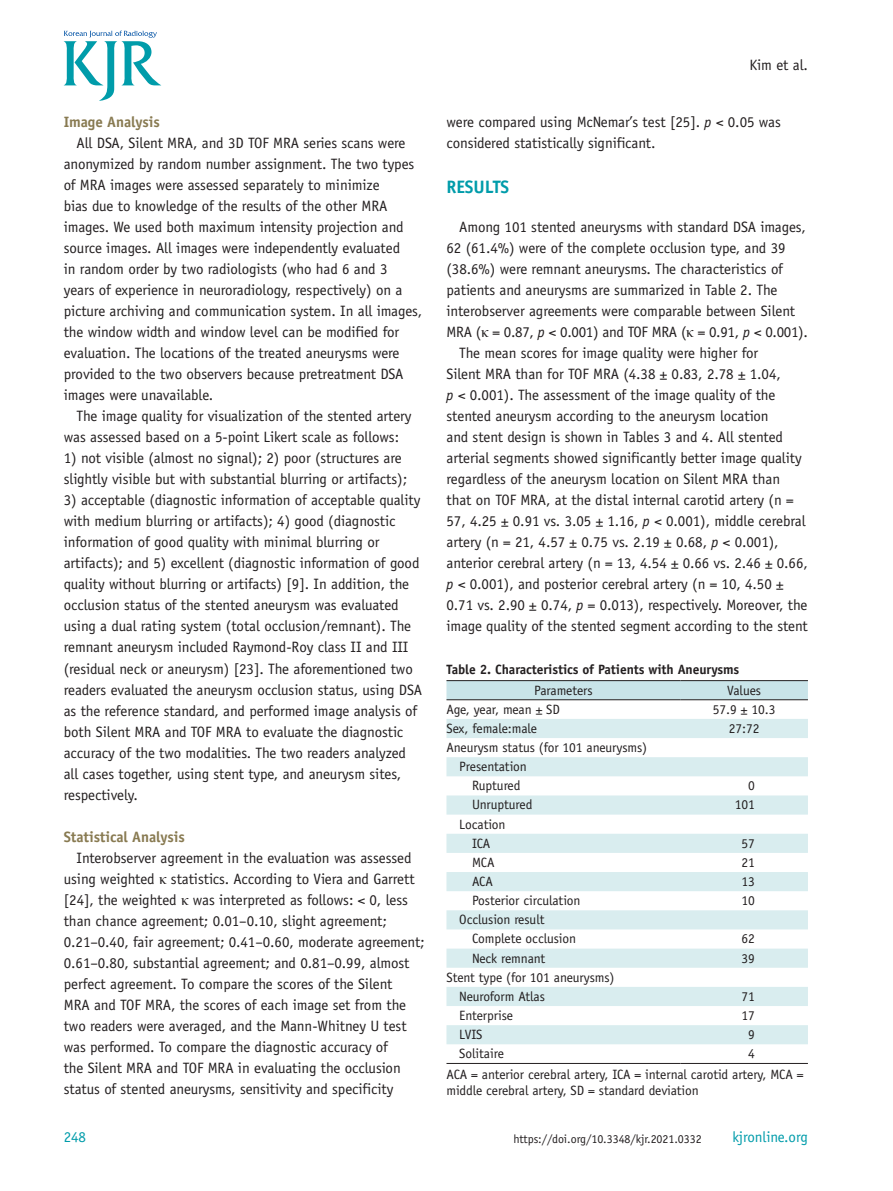
<style>
.page{position:relative;width:893px;height:1191px;background:#fff}
.page>*{position:absolute;margin:0;border:0;box-sizing:border-box;transform-origin:0 0}
.t1{font:700 18px "Officina Sans Std";letter-spacing:-.005em;color:#009caa}
.t2{font:15px/21px "Officina Sans Std";letter-spacing:-.005em;color:#231f20}
.t3{font:700 15px "Officina Sans Std";letter-spacing:-.005em;color:#887a51}
.t4{font:15px "Officina Sans Std";letter-spacing:-.005em;color:#009caa}
.t5{font:13.5px/19.2px "Officina Sans Std";letter-spacing:-.005em;color:#231f20}
.t6{font:700 13.5px "Officina Sans Std";letter-spacing:-.005em;color:#231f20}
.t7{font:12px "Officina Sans Std";letter-spacing:-.005em;color:#231f20}
.s1{font-family:"Times New Roman"}
.s2{font-style:italic}
</style>
<div class="page">
<svg style="left:64px;top:31px;width:97px;height:70px"></svg>
<div style="left:446px;top:681px;width:362px;height:18px;background:#c9e4e9"></div>
<svg style="left:446px;top:719px;width:362px;height:325px;fill:#d9edef"></svg>
<hr style="left:446px;top:1063px;width:234px;height:1px;background:#231f20">
<hr style="left:680px;top:1063px;width:128px;height:1px;background:#231f20">
<hr style="left:446px;top:680px;width:234px;height:1px;background:#231f20">
<hr style="left:680px;top:680px;width:128px;height:1px;background:#231f20">
<hr style="left:446px;top:699px;width:234px;height:1px;background:#231f20">
<hr style="left:680px;top:699px;width:128px;height:1px;background:#231f20">
<p class="t3" style="left:64px;top:113px;width:97px">Image Analysis</p>
<p class="t2" style="left:64px;top:133px;width:360px;text-indent:13px">All DSA, Silent MRA, and 3D TOF MRA series scans were anonymized by random number assignment. The two types of MRA images were assessed separately to minimize<br>bias due to knowledge of the results of the other MRA images. We used both maximum intensity projection and source images. All images were independently evaluated<br>in random order by two radiologists (who had 6 and 3<br>years of experience in neuroradiology, respectively) on a picture archiving and communication system. In all images, the window width and window level can be modified for evaluation. The locations of the treated aneurysms were provided to the two observers because pretreatment DSA images were unavailable.</p>
<p class="t2" style="left:64px;top:406px;width:349px;text-indent:13px">The image quality for visualization of the stented artery was assessed based on a 5-point Likert scale as follows:</p>
<p class="t2" style="left:64px;top:448px;width:345px">1) not visible (almost no signal); 2) poor (structures are slightly visible but with substantial blurring or artifacts);</p>
<p class="t2" style="left:64px;top:490px;width:360px">3) acceptable (diagnostic information of acceptable quality with medium blurring or artifacts); 4) good (diagnostic information of good quality with minimal blurring or artifacts); and 5) excellent (diagnostic information of good quality without blurring or artifacts) [9]. In addition, the occlusion status of the stented aneurysm was evaluated using a dual rating system (total occlusion/remnant). The remnant aneurysm included Raymond-Roy class II and III (residual neck or aneurysm) [23]. The aforementioned two readers evaluated the aneurysm occlusion status, using DSA as the reference standard, and performed image analysis of both Silent MRA and TOF MRA to evaluate the diagnostic accuracy of the two modalities. The two readers analyzed all cases together, using stent type, and aneurysm sites, respectively.</p>
<p class="t3" style="left:64px;top:827px;width:123px">Statistical Analysis</p>
<p class="t2" style="left:64px;top:847px;width:362px;text-indent:13px">Interobserver agreement in the evaluation was assessed using weighted <span class="s1">κ</span> statistics. According to Viera and Garrett [24], the weighted <span class="s1">κ</span> was interpreted as follows: &lt; 0, less than chance agreement; 0.01–0.10, slight agreement; 0.21–0.40, fair agreement; 0.41–0.60, moderate agreement; 0.61–0.80, substantial agreement; and 0.81–0.99, almost perfect agreement. To compare the scores of the Silent<br>MRA and TOF MRA, the scores of each image set from the two readers were averaged, and the Mann-Whitney U test was performed. To compare the diagnostic accuracy of<br>the Silent MRA and TOF MRA in evaluating the occlusion status of stented aneurysms, sensitivity and specificity</p>
<p class="t4" style="left:64px;top:1128px;width:24px">248</p>
<p class="t2" style="left:749px;top:54px;width:60px">Kim et al.</p>
<p class="t2" style="left:446px;top:112px;width:336px">were compared using McNemar’s test [25]. <span class="s2">p</span> &lt; 0.05 was considered statistically significant.</p>
<p class="t1" style="left:446px;top:175px;width:64px">RESULTS</p>
<p class="t2" style="left:459px;top:217px;width:348px">Among 101 stented aneurysms with standard DSA images,</p>
<p class="t2" style="left:446px;top:238px;width:341px">62 (61.4%) were of the complete occlusion type, and 39</p>
<p class="t2" style="left:446px;top:259px;width:338px">(38.6%) were remnant aneurysms. The characteristics of</p>
<p class="t2" style="left:446px;top:280px;width:332px">patients and aneurysms are summarized in Table 2. The</p>
<p class="t2" style="left:446px;top:301px;width:350px">interobserver agreements were comparable between Silent</p>
<p class="t2" style="left:446px;top:322px;width:363px">MRA (<span class="s1">κ</span> = 0.87, <span class="s2">p</span> &lt; 0.001) and TOF MRA (<span class="s1">κ</span> = 0.91, <span class="s2">p</span> &lt; 0.001).</p>
<p class="t2" style="left:459px;top:343px;width:300px">The mean scores for image quality were higher for</p>
<p class="t2" style="left:446px;top:364px;width:336px">Silent MRA than for TOF MRA (4.38 ± 0.83, 2.78 ± 1.04,</p>
<p class="t2" style="left:446px;top:385px;width:330px"><span class="s2">p</span> &lt; 0.001). The assessment of the image quality of the</p>
<p class="t2" style="left:446px;top:406px;width:324px">stented aneurysm according to the aneurysm location</p>
<p class="t2" style="left:446px;top:427px;width:338px">and stent design is shown in Tables 3 and 4. All stented</p>
<p class="t2" style="left:446px;top:448px;width:357px">arterial segments showed significantly better image quality</p>
<p class="t2" style="left:446px;top:469px;width:335px">regardless of the aneurysm location on Silent MRA than</p>
<p class="t2" style="left:446px;top:490px;width:349px">that on TOF MRA, at the distal internal carotid artery (n =</p>
<p class="t2" style="left:446px;top:511px;width:361px">57, 4.25 ± 0.91 vs. 3.05 ± 1.16, <span class="s2">p</span> &lt; 0.001), middle cerebral</p>
<p class="t2" style="left:446px;top:532px;width:334px">artery (n = 21, 4.57 ± 0.75 vs. 2.19 ± 0.68, <span class="s2">p</span> &lt; 0.001),</p>
<p class="t2" style="left:446px;top:553px;width:363px">anterior cerebral artery (n = 13, 4.54 ± 0.66 vs. 2.46 ± 0.66,</p>
<p class="t2" style="left:446px;top:574px;width:339px"><span class="s2">p</span> &lt; 0.001), and posterior cerebral artery (n = 10, 4.50 ±</p>
<p class="t2" style="left:446px;top:595px;width:363px">0.71 vs. 2.90 ± 0.74, <span class="s2">p</span> = 0.013), respectively. Moreover, the</p>
<p class="t2" style="left:446px;top:616px;width:363px">image quality of the stented segment according to the stent</p>
<p class="t6" style="left:446px;top:661px;width:294px">Table 2. Characteristics of Patients with Aneurysms</p>
<p class="t5" style="left:534px;top:680px;width:60px">Parameters</p>
<p class="t5" style="left:727px;top:680px;width:35px">Values</p>
<p class="t5" style="left:446px;top:700px;width:115px">Age, year, mean ± SD</p>
<p class="t5" style="left:713px;top:700px;width:64px">57.9 ± 10.3</p>
<p class="t5" style="left:446px;top:719px;width:92px">Sex, female:male</p>
<p class="t5" style="left:729px;top:719px;width:32px">27:72</p>
<p class="t5" style="left:446px;top:738px;width:202px">Aneurysm status (for 101 aneurysms)</p>
<p class="t5" style="left:459px;top:757px;width:69px">Presentation</p>
<p class="t5" style="left:472px;top:776px;width:50px">Ruptured</p>
<p class="t5" style="left:748px;top:776px;width:8px">0</p>
<p class="t5" style="left:472px;top:795px;width:62px">Unruptured</p>
<p class="t5" style="left:735px;top:795px;width:22px">101</p>
<p class="t5" style="left:459px;top:814px;width:48px;text-align:center">Location<br>ICA</p>
<p class="t5" style="left:741px;top:833px;width:15px">57</p>
<p class="t5" style="left:472px;top:852px;width:24px">MCA</p>
<p class="t5" style="left:741px;top:852px;width:15px">21</p>
<p class="t5" style="left:472px;top:872px;width:22px">ACA</p>
<p class="t5" style="left:741px;top:872px;width:15px">13</p>
<p class="t5" style="left:472px;top:891px;width:110px">Posterior circulation</p>
<p class="t5" style="left:741px;top:891px;width:15px">10</p>
<p class="t5" style="left:472px;top:910px;width:106px;text-indent:-13px">Occlusion result<br>Complete occlusion</p>
<p class="t5" style="left:741px;top:929px;width:15px">62</p>
<p class="t5" style="left:472px;top:948px;width:75px">Neck remnant</p>
<p class="t5" style="left:741px;top:948px;width:15px">39</p>
<p class="t5" style="left:459px;top:967px;width:157px;text-indent:-13px">Stent type (for 101 aneurysms)<br>Neuroform Atlas</p>
<p class="t5" style="left:741px;top:986px;width:15px">71</p>
<p class="t5" style="left:459px;top:1005px;width:55px">Enterprise</p>
<p class="t5" style="left:741px;top:1005px;width:15px">17</p>
<p class="t5" style="left:459px;top:1025px;width:25px">LVIS</p>
<p class="t5" style="left:748px;top:1025px;width:8px">9</p>
<p class="t5" style="left:459px;top:1044px;width:46px">Solitaire</p>
<p class="t5" style="left:446px;top:1043px;width:359px;line-height:20.7px;text-indent:302px">4<br>ACA = anterior cerebral artery, ICA = internal carotid artery, MCA =</p>
<p class="t5" style="left:446px;top:1080px;width:254px">middle cerebral artery, SD = standard deviation</p>
<p class="t7" style="left:513px;top:1132px;width:190px">https://doi.org/10.3348/kjr.2021.0332</p>
<p class="t4" style="left:732px;top:1128px;width:77px">kjronline.org</p>
</div>
